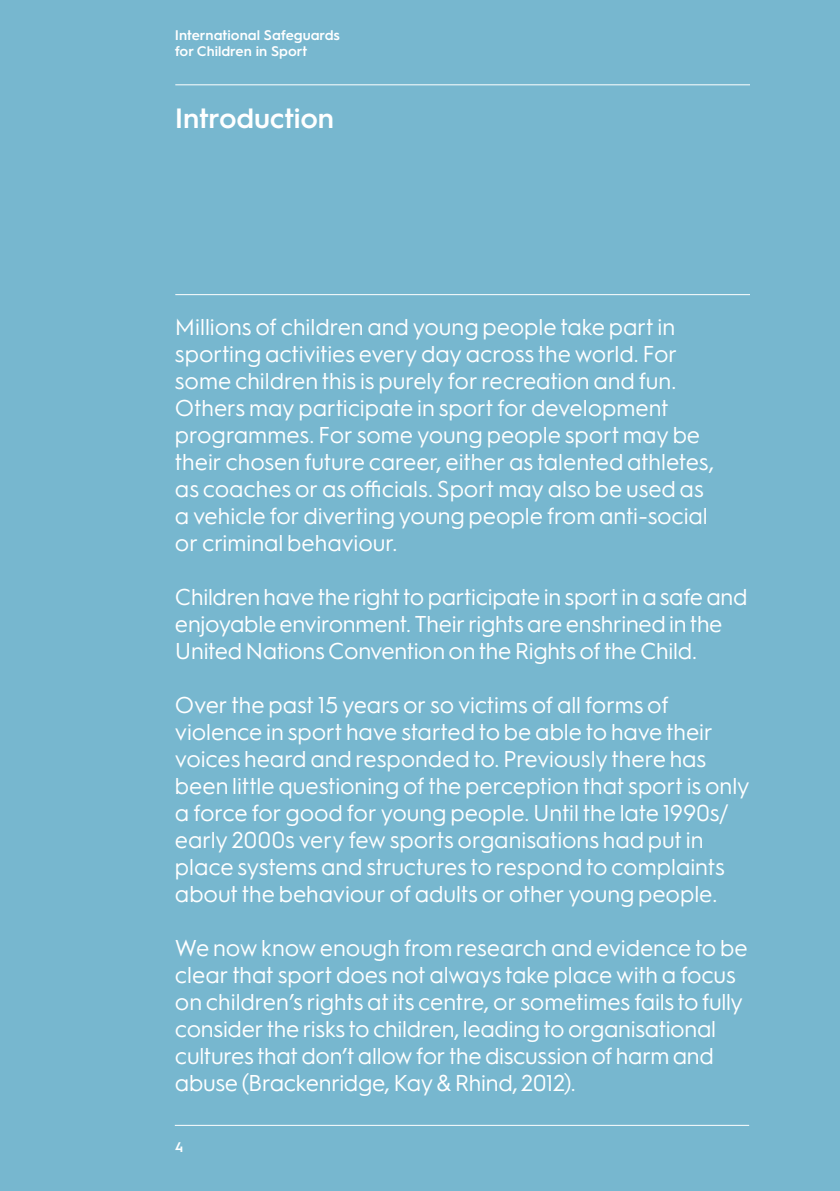
<style>
.page{position:relative;width:840px;height:1191px;background:#fff}
.page>*{position:absolute;margin:0;border:0;box-sizing:border-box;transform-origin:0 0}
.t1{font:600 28px "Hurme Geometric Sans 1";letter-spacing:-.01em;color:#fff}
.t2{font:23px/27px "Hurme Geometric Sans 1";letter-spacing:-.01em;color:#fff}
.t3{font:600 14px/16px "Hurme Geometric Sans 1";color:#fff}
</style>
<div class="page">
<div style="left:0;top:0;width:839px;height:1191px;background:#77b7cf"></div>
<hr style="left:175px;top:84px;width:574px;height:1px;background:#fff">
<hr style="left:175px;top:294px;width:574px;height:1px;background:#fff">
<hr style="left:175px;top:1125px;width:573px;height:1px;background:#fff">
<p class="t3" style="left:175px;top:26px;width:167px">International Safeguards for Children in Sport</p>
<p class="t1" style="left:175px;top:98px;width:161px">Introduction</p>
<p class="t2" style="left:175px;top:312px;width:540px">Millions of children and young people take part in sporting activities every day across the world. For some children this is purely for recreation and fun.<br>Others may participate in sport for development programmes. For some young people sport may be their chosen future career, either as talented athletes, as coaches or as officials. Sport may also be used as a vehicle for diverting young people from anti-social or criminal behaviour.</p>
<p class="t2" style="left:175px;top:582px;width:573px">Children have the right to participate in sport in a safe and enjoyable environment. Their rights are enshrined in the<br>United Nations Convention on the Rights of the Child.</p>
<p class="t2" style="left:175px;top:690px;width:575px">Over the past 15 years or so victims of all forms of violence in sport have started to be able to have their voices heard and responded to. Previously there has been little questioning of the perception that sport is only a force for good for young people. Until the late 1990s/ early 2000s very few sports organisations had put in place systems and structures to respond to complaints about the behaviour of adults or other young people.</p>
<p class="t2" style="left:175px;top:933px;width:574px">We now know enough from research and evidence to be clear that sport does not always take place with a focus on children’s rights at its centre, or sometimes fails to fully consider the risks to children, leading to organisational cultures that don’t allow for the discussion of harm and abuse (Brackenridge, Kay &amp; Rhind, 2012).</p>
<p class="t3" style="left:175px;top:1138px;width:10px">4</p>
</div>
